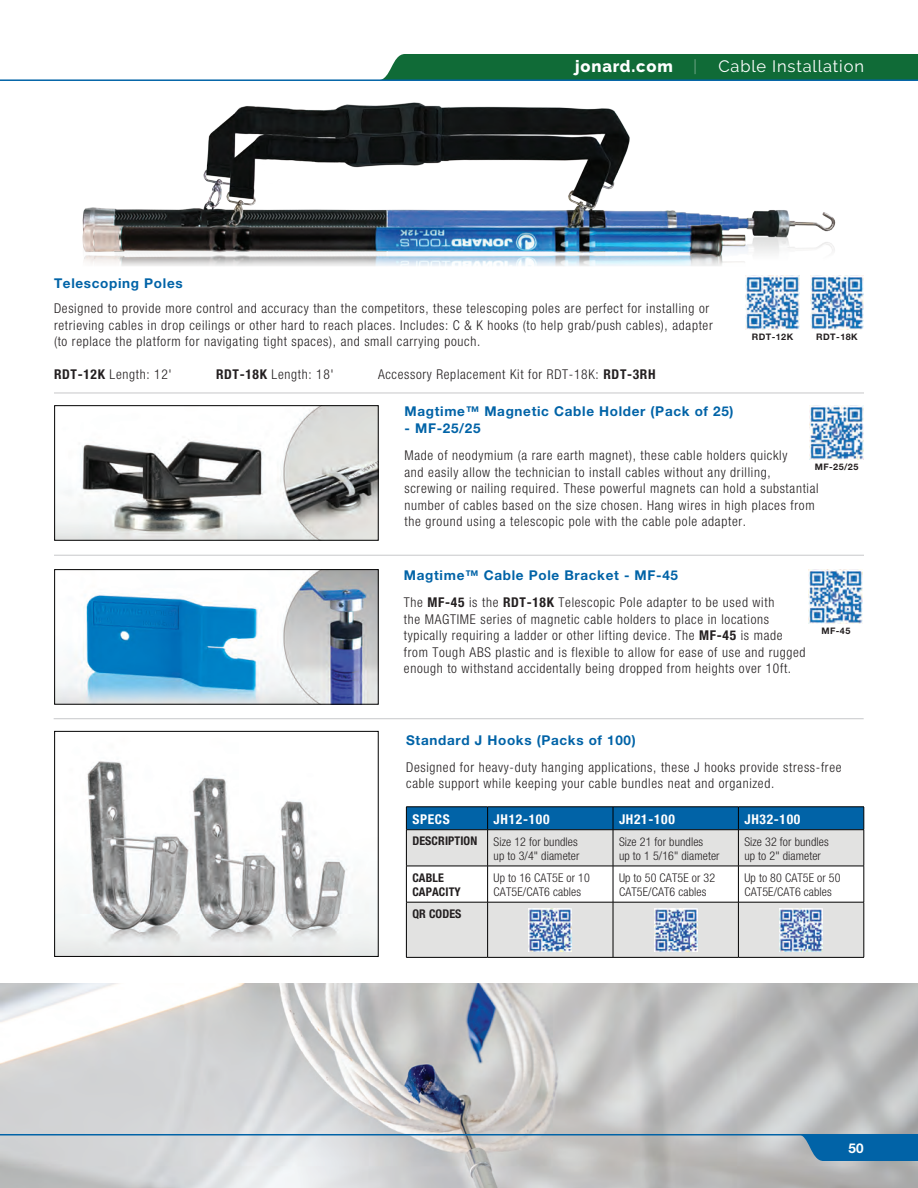
<style>
.page{position:relative;width:918px;height:1188px;background:#fff}
.page>*{position:absolute;margin:0;border:0;box-sizing:border-box;transform-origin:0 0}
.t1{font:16.5px "Raleway";letter-spacing:.05em;color:#fff}
.t2{font:800 16.5px "Raleway";letter-spacing:.05em;color:#fff}
.t3{font:100 16.5px "Raleway";color:#fff}
.t4{font:300 condensed 13.5px/16.5px "Helvetica Neue";letter-spacing:.05em;color:#231f20}
.t5{font:700 13.5px "Helvetica Neue";letter-spacing:.05em;color:#0163a7}
.t6{font:700 condensed 13.5px "Helvetica Neue";letter-spacing:.05em;color:#fff}
.t7{font:700 13.5px "Helvetica Neue";color:#fff}
.t8{font:300 condensed 12px/14.4px "Helvetica Neue";letter-spacing:.01em;color:#231f20}
.t9{font:700 condensed 12px/14.4px "Helvetica Neue";letter-spacing:.01em;color:#231f20}
.t10{font:700 9px "Helvetica Neue";letter-spacing:.05em;color:#231f20}
.s1{font-weight:700}
.s2{font-weight:700;font-stretch:normal;color:#0163a7}
</style>
<div class="page">
<img style="left:82px;top:102px;width:754px;height:164px">
<hr style="left:54px;top:718px;width:810px;height:1px;background:#c7c8ca">
<hr style="left:54px;top:555px;width:810px;height:1px;background:#c7c8ca">
<img style="left:56px;top:407px;width:320px;height:131px">
<div style="left:54px;top:405px;width:324px;height:135px;border:1px solid #000"></div>
<img style="left:810px;top:405px;width:54px;height:54px">
<img style="left:56px;top:571px;width:320px;height:131px">
<div style="left:54px;top:569px;width:324px;height:135px;border:1px solid #000"></div>
<img style="left:809px;top:569px;width:54px;height:54px">
<img style="left:0;top:984px;width:918px;height:204px">
<img style="left:746px;top:275px;width:54px;height:54px">
<img style="left:810px;top:275px;width:54px;height:54px">
<hr style="left:54px;top:393px;width:810px;height:1px;background:#c7c8ca">
<img style="left:56px;top:761px;width:320px;height:194px">
<div style="left:54px;top:731px;width:324px;height:226px;border:1px solid #000"></div>
<svg style="left:407px;top:830px;width:457px;height:127px;fill:#e2e2e1"></svg>
<div style="left:406px;top:807px;width:459px;height:23px;background:#0163a7"></div>
<hr style="left:406px;top:829px;width:82px;height:1px;background:#000">
<hr style="left:406px;top:830px;width:1px;height:36px;background:#000">
<hr style="left:488px;top:829px;width:125px;height:1px;background:#000">
<hr style="left:487px;top:830px;width:1px;height:36px;background:#000">
<hr style="left:613px;top:829px;width:125px;height:1px;background:#000">
<hr style="left:613px;top:830px;width:1px;height:36px;background:#000">
<hr style="left:738px;top:829px;width:126px;height:1px;background:#000">
<hr style="left:738px;top:830px;width:1px;height:36px;background:#000">
<hr style="left:864px;top:830px;width:1px;height:36px;background:#000">
<hr style="left:406px;top:866px;width:82px;height:1px;background:#000">
<hr style="left:406px;top:866px;width:1px;height:36px;background:#000">
<hr style="left:488px;top:866px;width:125px;height:1px;background:#000">
<hr style="left:487px;top:866px;width:1px;height:36px;background:#000">
<hr style="left:613px;top:866px;width:125px;height:1px;background:#000">
<hr style="left:613px;top:866px;width:1px;height:36px;background:#000">
<hr style="left:738px;top:866px;width:126px;height:1px;background:#000">
<hr style="left:738px;top:866px;width:1px;height:36px;background:#000">
<hr style="left:864px;top:866px;width:1px;height:36px;background:#000">
<hr style="left:406px;top:902px;width:82px;height:1px;background:#000">
<hr style="left:406px;top:902px;width:1px;height:55px;background:#000">
<hr style="left:488px;top:902px;width:125px;height:1px;background:#000">
<hr style="left:487px;top:902px;width:1px;height:55px;background:#000">
<hr style="left:613px;top:902px;width:125px;height:1px;background:#000">
<hr style="left:613px;top:902px;width:1px;height:55px;background:#000">
<hr style="left:738px;top:902px;width:126px;height:1px;background:#000">
<hr style="left:738px;top:902px;width:1px;height:55px;background:#000">
<hr style="left:864px;top:902px;width:1px;height:55px;background:#000">
<hr style="left:406px;top:957px;width:82px;height:1px;background:#000">
<hr style="left:488px;top:957px;width:125px;height:1px;background:#000">
<hr style="left:613px;top:957px;width:125px;height:1px;background:#000">
<hr style="left:738px;top:957px;width:126px;height:1px;background:#000">
<img style="left:529px;top:908px;width:43px;height:43px">
<img style="left:654px;top:908px;width:43px;height:43px">
<img style="left:780px;top:908px;width:43px;height:43px">
<div style="left:383px;top:54px;width:535px;height:25px;background:#106b37"></div>
<hr style="left:0;top:79px;width:918px;height:2px;background:#0163a7">
<svg style="left:797px;top:1135px;width:121px;height:26px;background:#156ca8"></svg>
<hr style="left:0;top:1134px;width:918px;height:1px;background:#0163a7">
<p class="t5" style="left:54px;top:275px;width:130px">Telescoping Poles</p>
<p class="t2" style="left:575px;top:57px;width:99px">jonard.com</p>
<p class="t3" style="left:694px;top:57px;width:5px">|</p>
<p class="t1" style="left:718px;top:57px;width:147px">Cable Installation</p>
<p class="t4" style="left:54px;top:300px;width:660px">Designed to provide more control and accuracy than the competitors, these telescoping poles are perfect for installing or retrieving cables in drop ceilings or other hard to reach places. Includes: C &amp; K hooks (to help grab/push cables), adapter (to replace the platform for navigating tight spaces), and small carrying pouch.</p>
<p class="t4" style="left:54px;top:366px;width:119px"><span class="s1">RDT-12K</span> Length: 12'</p>
<p class="t4" style="left:216px;top:366px;width:119px"><span class="s1">RDT-18K</span> Length: 18'</p>
<p class="t4" style="left:378px;top:366px;width:279px">Accessory Replacement Kit for RDT-18K: <span class="s1">RDT-3RH</span></p>
<p class="t10" style="left:752px;top:331px;width:43px">RDT-12K</p>
<p class="t10" style="left:816px;top:331px;width:43px">RDT-18K</p>
<p class="t5" style="left:405px;top:403px;width:331px">Magtime™ Magnetic Cable Holder (Pack of 25)</p>
<p class="t5" style="left:405px;top:420px;width:78px">- MF-25/25</p>
<p class="t4" style="left:405px;top:447px;width:416px">Made of neodymium (a rare earth magnet), these cable holders quickly<br>and easily allow the technician to install cables without any drilling, screwing or nailing required. These powerful magnets can hold a substantial number of cables based on the size chosen. Hang wires in high places from the ground using a telescopic pole with the cable pole adapter.</p>
<p class="t10" style="left:815px;top:461px;width:45px">MF-25/25</p>
<p class="t4" style="left:404px;top:562px;width:372px;line-height:27px"><span class="s2">Magtime™ Cable Pole Bracket - MF-45<br></span>The <span class="s1">MF-45</span> is the <span class="s1">RDT-18K</span> Telescopic Pole adapter to be used with</p>
<p class="t4" style="left:404px;top:611px;width:403px">the MAGTIME series of magnetic cable holders to place in locations typically requiring a ladder or other lifting device. The <span class="s1">MF-45</span> is made from Tough ABS plastic and is flexible to allow for ease of use and rugged enough to withstand accidentally being dropped from heights over 10ft.</p>
<p class="t10" style="left:821px;top:625px;width:30px">MF-45</p>
<p class="t5" style="left:406px;top:731px;width:231px">Standard J Hooks (Packs of 100)</p>
<p class="t4" style="left:406px;top:758px;width:437px">Designed for heavy-duty hanging applications, these J hooks provide stress-free cable support while keeping your cable bundles neat and organized.</p>
<p class="t6" style="left:412px;top:811px;width:39px">SPECS</p>
<p class="t6" style="left:494px;top:811px;width:57px">JH12-100</p>
<p class="t6" style="left:619px;top:811px;width:57px">JH21-100</p>
<p class="t6" style="left:744px;top:811px;width:57px">JH32-100</p>
<p class="t9" style="left:412px;top:834px;width:66px">DESCRIPTION</p>
<p class="t8" style="left:494px;top:834px;width:87px">Size 12 for bundles up to 3/4" diameter</p>
<p class="t8" style="left:619px;top:834px;width:102px">Size 21 for bundles<br>up to 1 5/16" diameter</p>
<p class="t8" style="left:744px;top:834px;width:86px">Size 32 for bundles up to 2" diameter</p>
<p class="t9" style="left:412px;top:870px;width:50px">CABLE<br>CAPACITY</p>
<p class="t8" style="left:494px;top:870px;width:98px">Up to 16 CAT5E or 10<br>CAT5E/CAT6 cables</p>
<p class="t8" style="left:619px;top:870px;width:98px">Up to 50 CAT5E or 32<br>CAT5E/CAT6 cables</p>
<p class="t8" style="left:744px;top:870px;width:98px">Up to 80 CAT5E or 50<br>CAT5E/CAT6 cables</p>
<p class="t9" style="left:412px;top:906px;width:51px">QR CODES</p>
<p class="t7" style="left:849px;top:1140px;width:17px">50</p>
</div>
